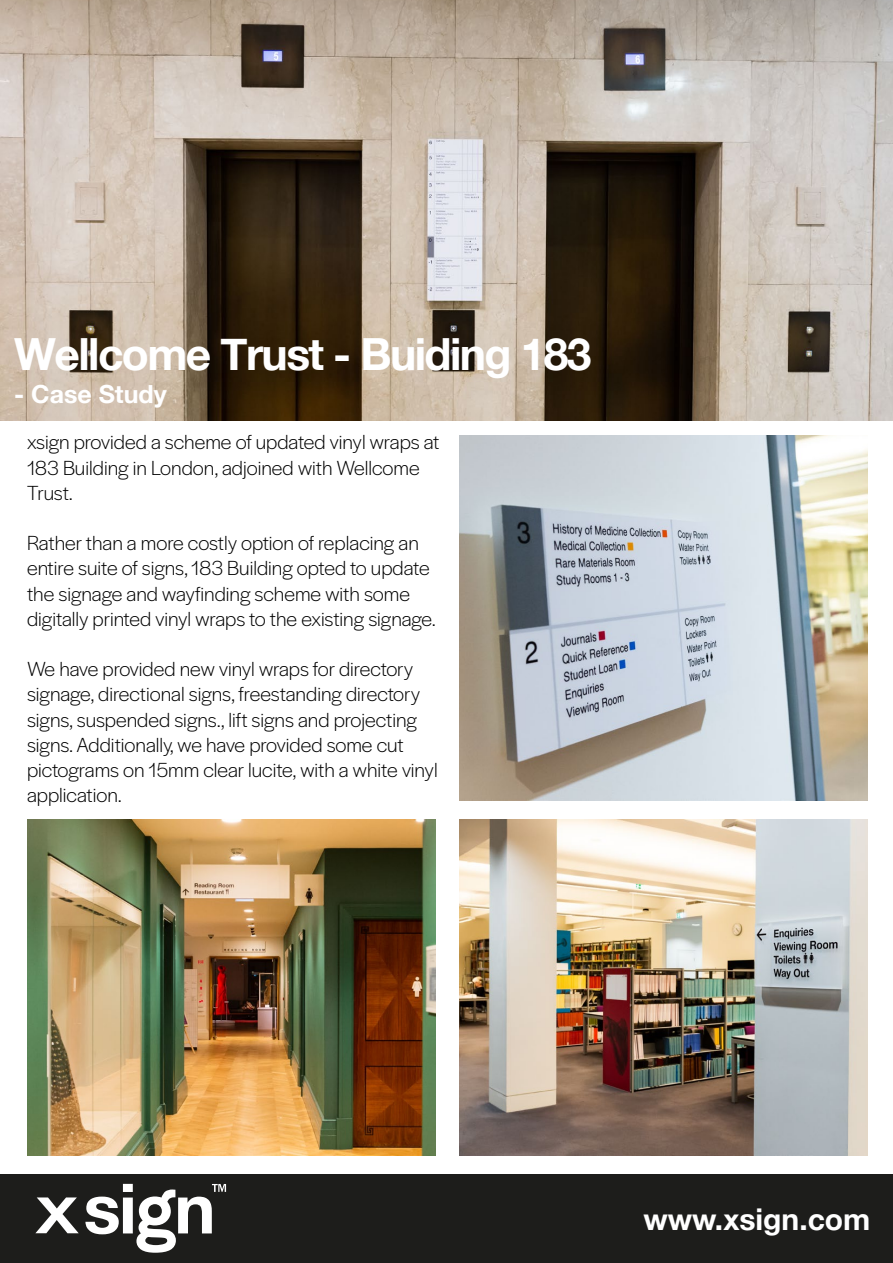
<style>
.page{position:relative;width:893px;height:1263px;background:#fff}
.page>*{position:absolute;margin:0;border:0;box-sizing:border-box;transform-origin:0 0}
.t1{font:700 44.4px "Helvetica Neue";letter-spacing:-.035em;color:#fff}
.t2{font:700 30px "Helvetica Neue";color:#fff}
.t3{font:700 24.9px "Helvetica Neue";color:#fff}
.t4{font:300 21px/25.2px "Halyard Display";color:#000}
</style>
<div class="page">
<img style="left:0;top:0;width:893px;height:420px">
<div style="left:0;top:1174px;width:893px;height:89px;background:#1d1d1b"></div>
<svg style="left:85px;top:1184px;width:141px;height:69px"></svg>
<svg style="left:35px;top:1197px;width:44px;height:36px"></svg>
<img style="left:459px;top:820px;width:408px;height:335px">
<img style="left:27px;top:820px;width:408px;height:335px">
<img style="left:459px;top:435px;width:408px;height:365px">
<h1 class="t1" style="left:14px;top:319px;width:579px">Wellcome Trust - Buiding 183</h1>
<p class="t3" style="left:14px;top:374px;width:154px">- Case Study</p>
<p class="t4" style="left:27px;top:429px;width:414px">xsign provided a scheme of updated vinyl wraps at<br>183 Building in London, adjoined with Wellcome<br>Trust.</p>
<p class="t4" style="left:27px;top:529px;width:410px">Rather than a more costly option of replacing an entire suite of signs, 183 Building opted to update the signage and wayfinding scheme with some digitally printed vinyl wraps to the existing signage.</p>
<p class="t4" style="left:27px;top:655px;width:412px">We have provided new vinyl wraps for directory signage, directional signs, freestanding directory signs, suspended signs., lift signs and projecting signs. Additionally, we have provided some cut pictograms on 15mm clear lucite, with a white vinyl application.</p>
<h2 class="t2" style="left:643px;top:1196px;width:229px">www.xsign.com</h2>
</div>
